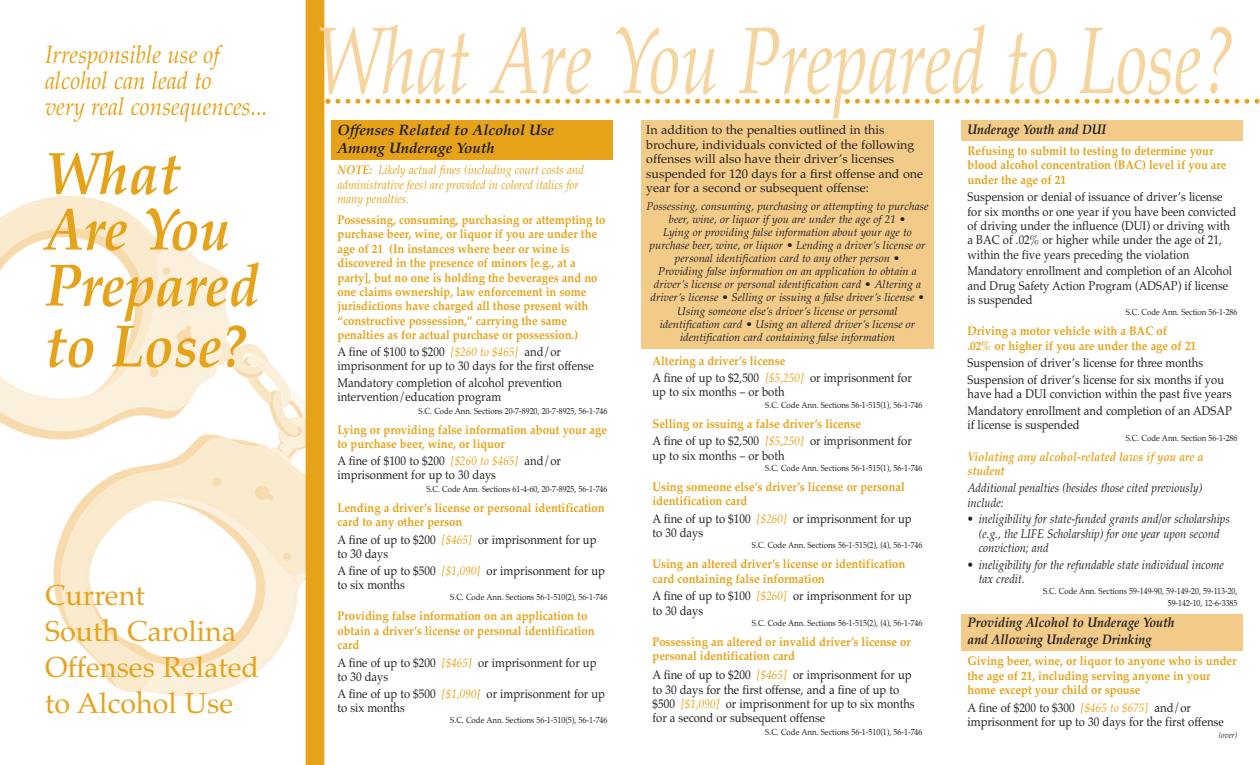
<style>
.page{position:relative;width:1260px;height:765px;background:#fff}
.page>*{position:absolute;margin:0;border:0;box-sizing:border-box;transform-origin:0 0}
.t1{font:italic 95px "Palatino";color:#f6d49e;scale:.73 1}
.t2{font:italic 700 60px/56px "Palatino";color:#e6a218;scale:.9 1}
.t3{font:28.75px/36px "Palatino";color:#e6a218}
.t4{font:italic 25px/26px "Palatino";color:#e6a218;scale:.9 1}
.t5{font:italic 700 15px/18.2px "Palatino";color:#231f20}
.t6{font:italic 700 13.75px/16.8px "Palatino";color:#231f20;scale:.9 1}
.t7{font:12.5px/14.4px "Palatino";color:#231f20;scale:.9 1}
.t8{font:700 12.5px/14.4px "Palatino";color:#e6a218;scale:.9 1}
.t9{font:italic 12.5px/14.4px "Palatino";color:#231f20;scale:.9 1}
.t10{font:12.5px/14.4px "Palatino";color:#231f20}
.t11{font:italic 12.5px/14.4px "Palatino";color:#e6a218;scale:.9 1}
.t12{font:italic 700 12.5px/14.4px "Palatino";color:#e6a218;scale:.9 1}
.t13{font:italic 11.25px/13.1px "Palatino";color:#231f20;text-align:center}
.t14{font:8.75px/11.2px "Palatino";color:#231f20;text-align:right;scale:.9 1}
.t15{font:italic 8.75px "Palatino";color:#231f20;scale:.9 1}
.s1{font-weight:700}
.s2{font-style:italic;color:#e6a218}
.s3{font-style:normal}
.s4{font-weight:700;color:#e6a218}
.s5{font-weight:400;color:#231f20}
.s6{font-weight:400;font-style:italic}
</style>
<div class="page">
<div style="left:962px;top:120px;width:281px;height:21px;background:#f3cb89"></div>
<div style="left:962px;top:614px;width:281px;height:37px;background:#f3cb89"></div>
<div style="left:332px;top:120px;width:281px;height:40px;background:#e6a218"></div>
<img style="left:0;top:130px;width:306px;height:618px">
<svg style="left:325px;top:99px;width:935px;height:5px"></svg>
<div style="left:306px;top:0;width:18px;height:765px;background:#e6a218"></div>
<div style="left:641px;top:120px;width:293px;height:229px;background:#f3cb89"></div>
<h3 class="t4" style="left:45px;top:42px;width:249px">Irresponsible use of alcohol can lead to<br>very real consequences...</h3>
<h2 class="t2" style="left:45px;top:145px;width:239px">What<br>Are You<br>Prepared</h2>
<h2 class="t2" style="left:45px;top:318px;width:225px">to Lose?</h2>
<h3 class="t3" style="left:45px;top:578px;width:216px">Current<br>South Carolina<br>Offenses Related to Alcohol Use</h3>
<h1 class="t1" style="left:316px;top:5px;width:1261px">What Are You Prepared to Lose?</h1>
<p class="t5" style="left:338px;top:120px;width:218px">Offenses Related to Alcohol Use<br>Among Underage Youth</p>
<p class="t11" style="left:338px;top:163px;width:275px"><span class="s1">NOTE:</span> Likely actual fines (including court costs and administrative fees) are provided in colored italics for many penalties.</p>
<p class="t8" style="left:338px;top:213px;width:299px">Possessing, consuming, purchasing or attempting to purchase beer, wine, or liquor if you are under the age of 21 (In instances where beer or wine is discovered in the presence of minors [e.g., at a party], but no one is holding the beverages and no one claims ownership, law enforcement in some jurisdictions have charged all those present with “constructive possession,” carrying the same penalties as for actual purchase or possession.)</p>
<p class="t7" style="left:337px;top:345px;width:286px">A fine of $100 to $200 <span class="s2">[$260 to $465]</span> and/or imprisonment for up to 30 days for the first offense</p>
<p class="t7" style="left:337px;top:375px;width:251px">Mandatory completion of alcohol prevention intervention/education program</p>
<p class="t14" style="left:419px;top:405px;width:211px">S.C. Code Ann. Sections 20-7-8920, 20-7-8925, 56-1-746</p>
<p class="t8" style="left:338px;top:422px;width:301px">Lying or providing false information about your age to purchase beer, wine, or liquor</p>
<p class="t7" style="left:337px;top:453px;width:250px">A fine of $100 to $200 <span class="s2">[$260 to $465]</span> and/or imprisonment for up to 30 days</p>
<p class="t14" style="left:426px;top:483px;width:203px">S.C. Code Ann. Sections 61-4-60, 20-7-8925, 56-1-746</p>
<p class="t8" style="left:338px;top:500px;width:298px">Lending a driver’s license or personal identification card to any other person</p>
<p class="t7" style="left:338px;top:532px;width:289px">A fine of up to $200 <span class="s2">[$465]</span> or imprisonment for up to 30 days</p>
<p class="t7" style="left:338px;top:563px;width:299px">A fine of up to $500 <span class="s2">[$1,090]</span> or imprisonment for up to six months</p>
<p class="t14" style="left:450px;top:592px;width:176px">S.C. Code Ann. Sections 56-1-510(2), 56-1-746</p>
<p class="t8" style="left:338px;top:609px;width:287px">Providing false information on an application to obtain a driver’s license or personal identification card</p>
<p class="t7" style="left:338px;top:655px;width:289px">A fine of up to $200 <span class="s2">[$465]</span> or imprisonment for up to 30 days</p>
<p class="t7" style="left:338px;top:686px;width:299px">A fine of up to $500 <span class="s2">[$1,090]</span> or imprisonment for up to six months</p>
<p class="t14" style="left:450px;top:715px;width:176px">S.C. Code Ann. Sections 56-1-510(5), 56-1-746</p>
<p class="t10" style="left:646px;top:123px;width:278px">In addition to the penalties outlined in this brochure, individuals convicted of the following offenses will also have their driver’s licenses suspended for 120 days for a first offense and one year for a second or subsequent offense:</p>
<p class="t13" style="left:647px;top:199px;width:283px">Possessing, consuming, purchasing or attempting to purchase beer, wine, or liquor if you are under the age of 21 <span class="s3">•<br></span>Lying or providing false information about your age to purchase beer, wine, or liquor <span class="s3">•</span> Lending a driver’s license or personal identification card to any other person <span class="s3">•<br></span>Providing false information on an application to obtain a driver’s license or personal identification card <span class="s3">•</span> Altering a driver’s license <span class="s3">•</span> Selling or issuing a false driver’s license <span class="s3">• </span>Using someone else’s driver’s license or personal identification card <span class="s3">•</span> Using an altered driver’s license or identification card containing false information</p>
<p class="t7" style="left:652px;top:352px;width:290px;line-height:17.5px"><span class="s4">Altering a driver’s license<br></span>A fine of up to $2,500 <span class="s2">[$5,250]</span> or imprisonment for</p>
<p class="t7" style="left:652px;top:385px;width:148px">up to six months – or both</p>
<p class="t14" style="left:765px;top:399px;width:176px">S.C. Code Ann. Sections 56-1-515(1), 56-1-746</p>
<p class="t8" style="left:652px;top:415px;width:290px;line-height:17.5px">Selling or issuing a false driver’s license<br><span class="s5">A fine of up to $2,500</span> <span class="s6">[$5,250]</span> <span class="s5">or imprisonment for</span></p>
<p class="t7" style="left:652px;top:448px;width:148px">up to six months – or both</p>
<p class="t14" style="left:765px;top:462px;width:176px">S.C. Code Ann. Sections 56-1-515(1), 56-1-746</p>
<p class="t8" style="left:652px;top:479px;width:282px">Using someone else’s driver’s license or personal identification card</p>
<p class="t7" style="left:652px;top:511px;width:289px">A fine of up to $100 <span class="s2">[$260]</span> or imprisonment for up to 30 days</p>
<p class="t14" style="left:752px;top:540px;width:191px">S.C. Code Ann. Sections 56-1-515(2), (4), 56-1-746</p>
<p class="t8" style="left:652px;top:557px;width:282px">Using an altered driver’s license or identification card containing false information</p>
<p class="t7" style="left:652px;top:589px;width:289px">A fine of up to $100 <span class="s2">[$260]</span> or imprisonment for up to 30 days</p>
<p class="t14" style="left:752px;top:617px;width:191px">S.C. Code Ann. Sections 56-1-515(2), (4), 56-1-746</p>
<p class="t8" style="left:652px;top:634px;width:289px">Possessing an altered or invalid driver’s license or personal identification card</p>
<p class="t7" style="left:652px;top:668px;width:293px">A fine of up to $200 <span class="s2">[$465]</span> or imprisonment for up to 30 days for the first offense, and a fine of up to $500 <span class="s2">[$1,090]</span> or imprisonment for up to six months for a second or subsequent offense</p>
<p class="t14" style="left:765px;top:726px;width:176px">S.C. Code Ann. Sections 56-1-510(1), 56-1-746</p>
<p class="t6" style="left:968px;top:121px;width:156px">Underage Youth and DUI</p>
<p class="t8" style="left:968px;top:143px;width:289px">Refusing to submit to testing to determine your blood alcohol concentration (BAC) level if you are under the age of 21</p>
<p class="t7" style="left:968px;top:190px;width:300px">Suspension or denial of issuance of driver’s license for six months or one year if you have been convicted of driving under the influence (DUI) or driving with a BAC of .02% or higher while under the age of 21, within the five years preceding the violation</p>
<p class="t7" style="left:968px;top:264px;width:296px">Mandatory enrollment and completion of an Alcohol and Drug Safety Action Program (ADSAP) if license is suspended</p>
<p class="t14" style="left:1126px;top:307px;width:126px">S.C. Code Ann. Section 56-1-286</p>
<p class="t8" style="left:968px;top:324px;width:256px">Driving a motor vehicle with a BAC of<br>.02% or higher if you are under the age of 21</p>
<p class="t7" style="left:968px;top:355px;width:287px;line-height:16.6px">Suspension of driver’s license for three months<br>Suspension of driver’s license for six months if you</p>
<p class="t7" style="left:968px;top:386px;width:295px;line-height:16.6px">have had a DUI conviction within the past five years<br>Mandatory enrollment and completion of an ADSAP</p>
<p class="t7" style="left:968px;top:418px;width:126px">if license is suspended</p>
<p class="t14" style="left:1126px;top:432px;width:126px">S.C. Code Ann. Section 56-1-286</p>
<p class="t12" style="left:968px;top:449px;width:264px">Violating any alcohol-related laws if you are a student</p>
<p class="t9" style="left:968px;top:481px;width:263px">Additional penalties (besides those cited previously) include:</p>
<p class="t9" style="left:979px;top:512px;width:280px;text-indent:-11px">• ineligibility for state-funded grants and/or scholarships (e.g., the LIFE Scholarship) for one year upon second conviction; and</p>
<p class="t9" style="left:979px;top:557px;width:274px;text-indent:-11px">• ineligibility for the refundable state individual income tax credit.</p>
<p class="t14" style="left:1043px;top:586px;width:218px">S.C. Code Ann. Sections 59-149-90, 59-149-20, 59-113-20,<br>59-142-10, 12-6-3385</p>
<p class="t6" style="left:968px;top:614px;width:232px">Providing Alcohol to Underage Youth and Allowing Underage Drinking</p>
<p class="t8" style="left:968px;top:654px;width:300px">Giving beer, wine, or liquor to anyone who is under the age of 21, including serving anyone in your home except your child or spouse</p>
<p class="t7" style="left:967px;top:700px;width:286px">A fine of $200 to $300 <span class="s2">[$465 to $675]</span> and/or imprisonment for up to 30 days for the first offense</p>
<p class="t15" style="left:1219px;top:730px;width:22px">(over)</p>
</div>
